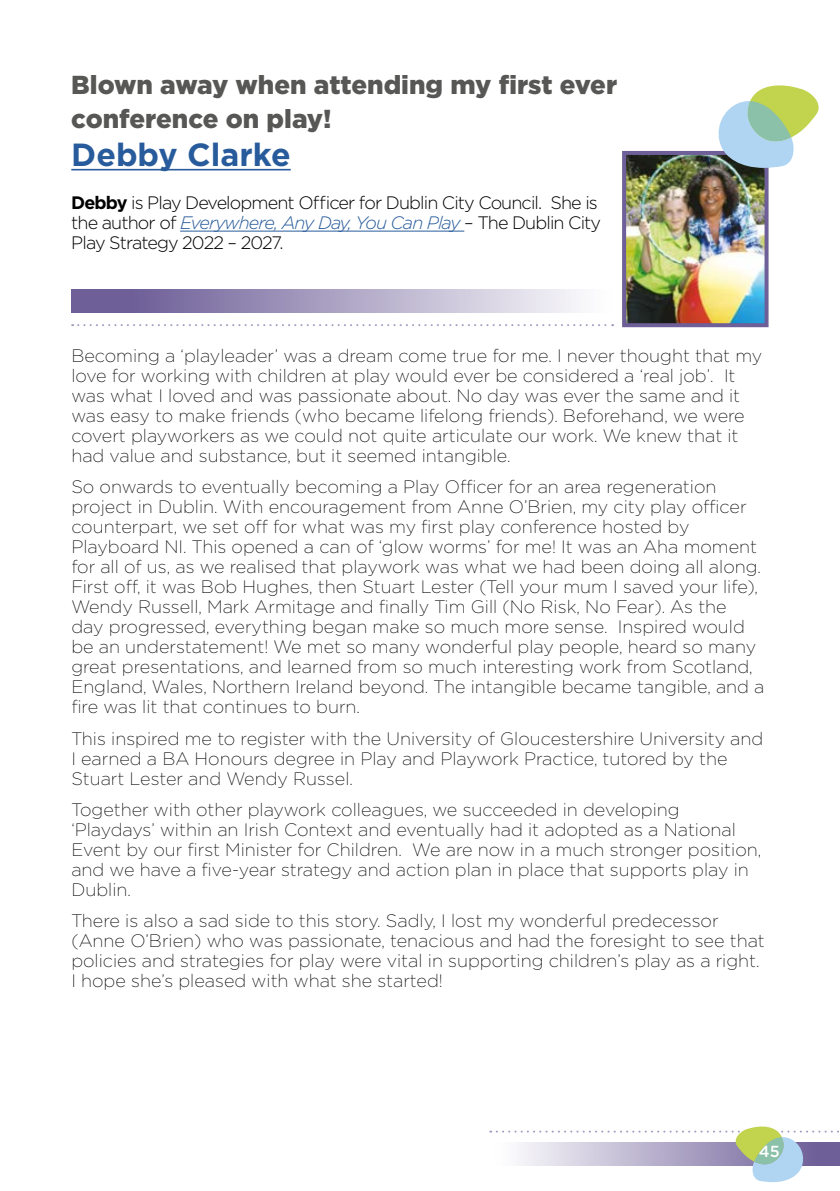
<style>
.page{position:relative;width:840px;height:1191px;background:#fff}
.page>*{position:absolute;margin:0;border:0;box-sizing:border-box;transform-origin:0 0}
.t1{font:700 32px "Gotham";color:#275b9b}
.award_header{font:900 26px/34px "Gotham";color:#575756}
.body_text{font:200 18px/20px "Gotham";color:#000}
.body_text-2{font:300 18px/20px "Gotham";letter-spacing:-.05em;color:#000}
.t2{font:500 16px "Gotham";color:#fff}
.s1{font-weight:700}
.s2{font-style:italic;color:#275b9b}
</style>
<div class="page">
<svg style="left:490px;top:1126px;width:350px;height:56px"></svg>
<hr style="left:180px;top:231px;width:284px;height:1px;background:#275b9b">
<svg style="left:72px;top:324px;width:540px;height:2px"></svg>
<div style="left:71px;top:289px;width:541px;height:24px;background:linear-gradient(to right,#5f4f8e,#fefdfe)"></div>
<hr style="left:71px;top:169px;width:219px;height:1px;background:#275b9b">
<img style="left:626px;top:156px;width:137px;height:166px">
<div style="left:621px;top:151px;width:147px;height:176px;border:4px solid #6e5f98"></div>
<svg style="left:712px;top:85px;width:107px;height:83px"></svg>
<p class="award_header" style="left:71px;top:68px;width:547px">Blown away when attending my first ever conference on play!</p>
<p class="t1" style="left:71px;top:134px;width:221px">Debby Clarke</p>
<p class="body_text-2" style="left:71px;top:192px;width:531px"><span class="s1">Debby</span> is Play Development Officer for Dublin City Council. She is the author of <span class="s2">Everywhere, Any Day, You Can Play</span> – The Dublin City<br>Play Strategy 2022 – 2027.</p>
<p class="body_text" style="left:71px;top:345px;width:692px">Becoming a ‘playleader’ was a dream come true for me. I never thought that my love for working with children at play would ever be considered a ‘real job’. It was what I loved and was passionate about. No day was ever the same and it was easy to make friends (who became lifelong friends). Beforehand, we were covert playworkers as we could not quite articulate our work. We knew that it had value and substance, but it seemed intangible.</p>
<p class="body_text" style="left:71px;top:476px;width:694px">So onwards to eventually becoming a Play Officer for an area regeneration project in Dublin. With encouragement from Anne O’Brien, my city play officer counterpart, we set off for what was my first play conference hosted by Playboard NI. This opened a can of ‘glow worms’ for me! It was an Aha moment for all of us, as we realised that playwork was what we had been doing all along.<br>First off, it was Bob Hughes, then Stuart Lester (Tell your mum I saved your life), Wendy Russell, Mark Armitage and finally Tim Gill (No Risk, No Fear). As the<br>day progressed, everything began make so much more sense. Inspired would be an understatement! We met so many wonderful play people, heard so many great presentations, and learned from so much interesting work from Scotland, England, Wales, Northern Ireland beyond. The intangible became tangible, and a fire was lit that continues to burn.</p>
<p class="body_text" style="left:71px;top:727px;width:693px">This inspired me to register with the University of Gloucestershire University and<br>I earned a BA Honours degree in Play and Playwork Practice, tutored by the<br>Stuart Lester and Wendy Russel.</p>
<p class="body_text" style="left:71px;top:799px;width:691px">Together with other playwork colleagues, we succeeded in developing ‘Playdays’ within an Irish Context and eventually had it adopted as a National Event by our first Minister for Children. We are now in a much stronger position, and we have a five-year strategy and action plan in place that supports play in Dublin.</p>
<p class="body_text" style="left:71px;top:910px;width:694px">There is also a sad side to this story. Sadly, I lost my wonderful predecessor (Anne O’Brien) who was passionate, tenacious and had the foresight to see that policies and strategies for play were vital in supporting children’s play as a right.<br>I hope she’s pleased with what she started!</p>
<p class="t2" style="left:758px;top:1140px;width:22px">45</p>
</div>
